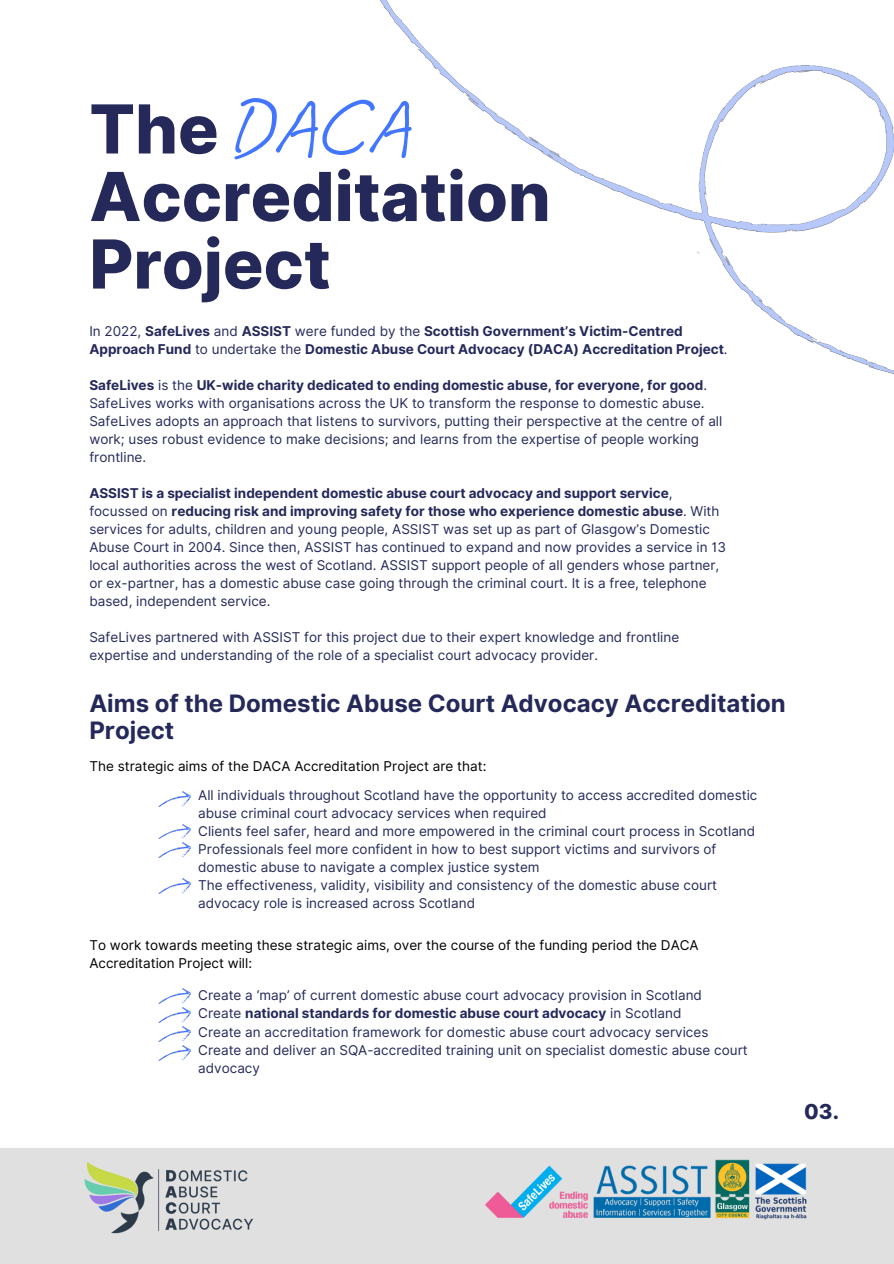
<style>
.page{position:relative;width:894px;height:1264px;background:#fff}
.page>*{position:absolute;margin:0;border:0;box-sizing:border-box;transform-origin:0 0}
.t1{font:84px "Grape Nuts";color:#4376ff}
.t2{font:800 67.5px/67.5px "Inter";color:#25295a}
.t3{font:700 24px/27px "Inter";color:#25295a}
.t4{font:800 20.7px "Inter";color:#25295a}
.t5{font:13.5px/18px "Inter";color:#25295a}
.t6{font:700 13.5px/18px "Inter";color:#25295a}
.t7{font:13.5px/18px "Inter";color:#000}
.s1{font-weight:400}
.s2{font-weight:700}
</style>
<div class="page">
<div style="left:0;top:1148px;width:893px;height:115px;background:#e0e0e0"></div>
<img style="left:79px;top:1152px;width:189px;height:90px">
<img style="left:158px;top:824px;width:32px;height:15px">
<img style="left:159px;top:791px;width:31px;height:15px">
<img style="left:159px;top:878px;width:31px;height:15px">
<img style="left:474px;top:1148px;width:371px;height:91px">
<img style="left:159px;top:842px;width:31px;height:15px">
<img style="left:159px;top:988px;width:31px;height:15px">
<img style="left:159px;top:1007px;width:31px;height:15px">
<img style="left:159px;top:1026px;width:31px;height:15px">
<img style="left:159px;top:1045px;width:31px;height:15px">
<img style="left:380px;top:0;width:513px;height:374px">
<h3 class="t1" style="left:231px;top:75px;width:184px">DACA</h3>
<p class="t2" style="left:89px;top:95px;width:462px">The<br>Accreditation<br>Project</p>
<p class="t6" style="left:89px;top:322px;width:639px"><span class="s1">In 2022,</span> SafeLives <span class="s1">and</span> ASSIST <span class="s1">were funded by the</span> Scottish Government’s Victim-Centred<br>Approach Fund <span class="s1">to undertake the</span> Domestic Abuse Court Advocacy (DACA) Accreditation Project<span class="s1">.</span></p>
<p class="t5" style="left:89px;top:376px;width:634px"><span class="s2">SafeLives</span> is the <span class="s2">UK-wide charity dedicated to ending domestic abuse, for everyone, for good</span>.<br>SafeLives works with organisations across the UK to transform the response to domestic abuse.<br>SafeLives adopts an approach that listens to survivors, putting their perspective at the centre of all work; uses robust evidence to make decisions; and learns from the expertise of people working frontline.</p>
<p class="t5" style="left:89px;top:484px;width:638px"><span class="s2">ASSIST is a specialist independent domestic abuse court advocacy and support service</span>, focussed on <span class="s2">reducing risk and improving safety for those who experience domestic abuse</span>. With services for adults, children and young people, ASSIST was set up as part of Glasgow’s Domestic Abuse Court in 2004. Since then, ASSIST has continued to expand and now provides a service in 13 local authorities across the west of Scotland. ASSIST support people of all genders whose partner, or ex-partner, has a domestic abuse case going through the criminal court. It is a free, telephone based, independent service.</p>
<p class="t5" style="left:89px;top:628px;width:591px">SafeLives partnered with ASSIST for this project due to their expert knowledge and frontline expertise and understanding of the role of a specialist court advocacy provider.</p>
<h2 class="t3" style="left:89px;top:689px;width:697px">Aims of the Domestic Abuse Court Advocacy Accreditation<br>Project</h2>
<p class="t7" style="left:89px;top:756px;width:398px">The strategic aims of the DACA Accreditation Project are that:</p>
<p class="t5" style="left:198px;top:786px;width:560px">All individuals throughout Scotland have the opportunity to access accredited domestic abuse criminal court advocacy services when required</p>
<p class="t5" style="left:198px;top:822px;width:558px">Clients feel safer, heard and more empowered in the criminal court process in Scotland</p>
<p class="t5" style="left:198px;top:840px;width:519px">Professionals feel more confident in how to best support victims and survivors of domestic abuse to navigate a complex justice system</p>
<p class="t5" style="left:198px;top:876px;width:520px">The effectiveness, validity, visibility and consistency of the domestic abuse court advocacy role is increased across Scotland</p>
<p class="t7" style="left:89px;top:935px;width:610px">To work towards meeting these strategic aims, over the course of the funding period the DACA<br>Accreditation Project will:</p>
<p class="t5" style="left:198px;top:986px;width:505px">Create a ‘map’ of current domestic abuse court advocacy provision in Scotland</p>
<p class="t6" style="left:198px;top:1004px;width:484px"><span class="s1">Create</span> national standards for domestic abuse court advocacy <span class="s1">in Scotland</span></p>
<p class="t5" style="left:198px;top:1022px;width:511px">Create an accreditation framework for domestic abuse court advocacy services</p>
<p class="t5" style="left:198px;top:1040px;width:551px">Create and deliver an SQA-accredited training unit on specialist domestic abuse court advocacy</p>
<h1 class="t4" style="left:804px;top:1099px;width:36px">03.</h1>
</div>
